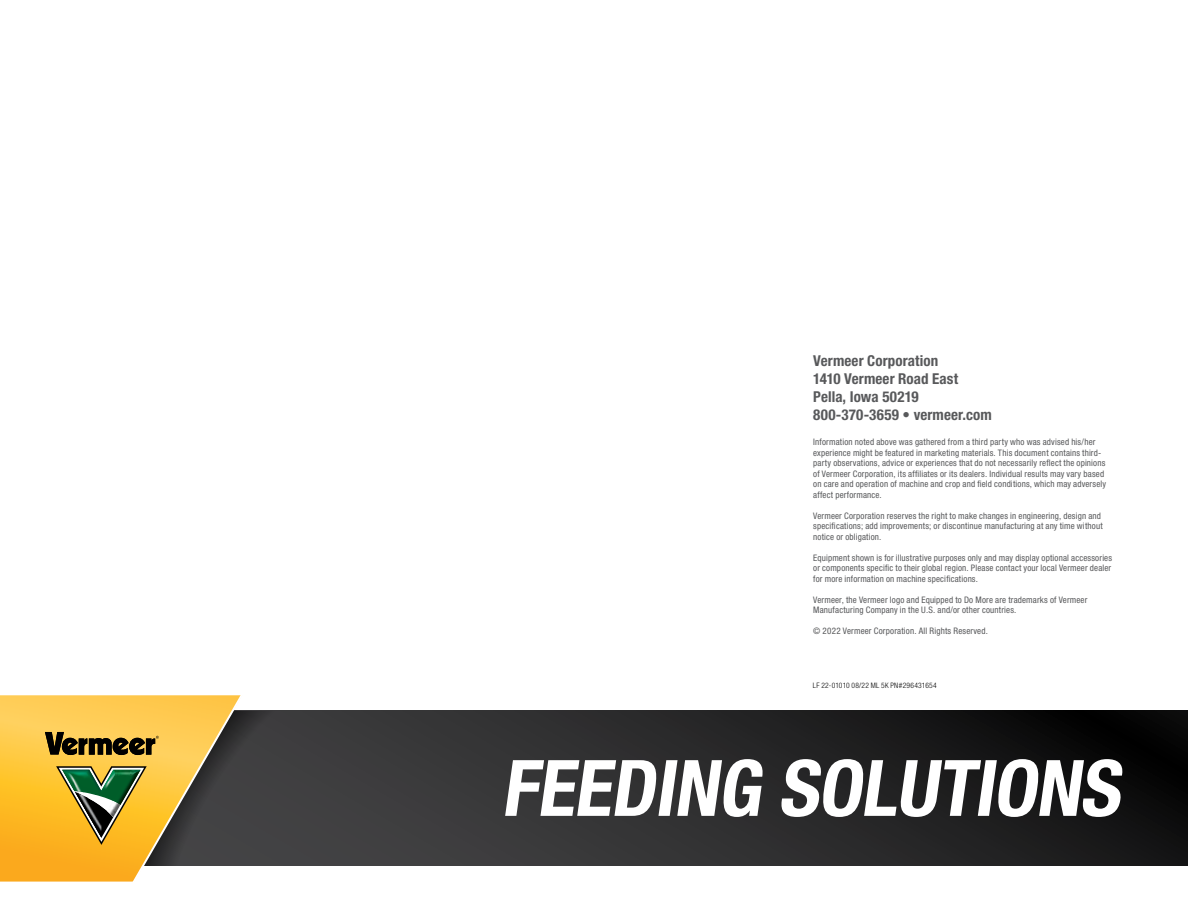
<style>
.page{position:relative;width:1188px;height:918px;background:#fff}
.page>*{position:absolute;margin:0;border:0;box-sizing:border-box;transform-origin:0 0}
.t1{font:700 condensed 78px "Helvetica Neue LT Std";color:#fff}
.t2{font:700 condensed 15px/18px "Helvetica Neue LT Std";letter-spacing:.005em;color:#58595b}
.t3{font:condensed 9px/10.5px "Helvetica Neue LT Std";letter-spacing:.02em;color:#58595b}
.t4{font:300 condensed 7.5px "Helvetica Neue LT Std";letter-spacing:.035em;color:#000}
</style>
<div class="page">
<svg style="left:296px;top:711px;width:892px;height:155px;background:#282828"></svg>
<svg style="left:0;top:695px;width:45px;height:187px;background:#fdbf35"></svg>
<svg style="left:45px;top:695px;width:251px;height:187px;background:#a48c4d"></svg>
<h2 class="t2" style="left:813px;top:351px;width:180px">Vermeer Corporation<br>1410 Vermeer Road East<br>Pella, Iowa 50219<br>800-370-3659 • vermeer.com</h2>
<p class="t3" style="left:813px;top:437px;width:294px">Information noted above was gathered from a third party who was advised his/her experience might be featured in marketing materials. This document contains third&shy;party observations, advice or experiences that do not necessarily reflect the opinions of Vermeer Corporation, its affiliates or its dealers. Individual results may vary based on care and operation of machine and crop and field conditions, which may adversely affect performance.</p>
<p class="t3" style="left:813px;top:510px;width:291px">Vermeer Corporation reserves the right to make changes in engineering, design and specifications; add improvements; or discontinue manufacturing at any time without notice or obligation.</p>
<p class="t3" style="left:813px;top:552px;width:300px;text-align:justify">Equipment shown is for illustrative purposes only and may display optional accessories or components specific to their global region. Please contact your local Vermeer dealer for more information on machine specifications.</p>
<p class="t3" style="left:813px;top:594px;width:276px">Vermeer, the Vermeer logo and Equipped to Do More are trademarks of Vermeer<br>Manufacturing Company in the U.S. and/or other countries.</p>
<p class="t3" style="left:813px;top:626px;width:176px">© 2022 Vermeer Corporation. All Rights Reserved.</p>
<p class="t4" style="left:813px;top:681px;width:125px">LF 22-01010 08/22 ML 5K PN#296431654</p>
<h1 class="t1" style="left:501px;top:741px;width:633px">FEEDING SOLUTIONS</h1>
</div>
